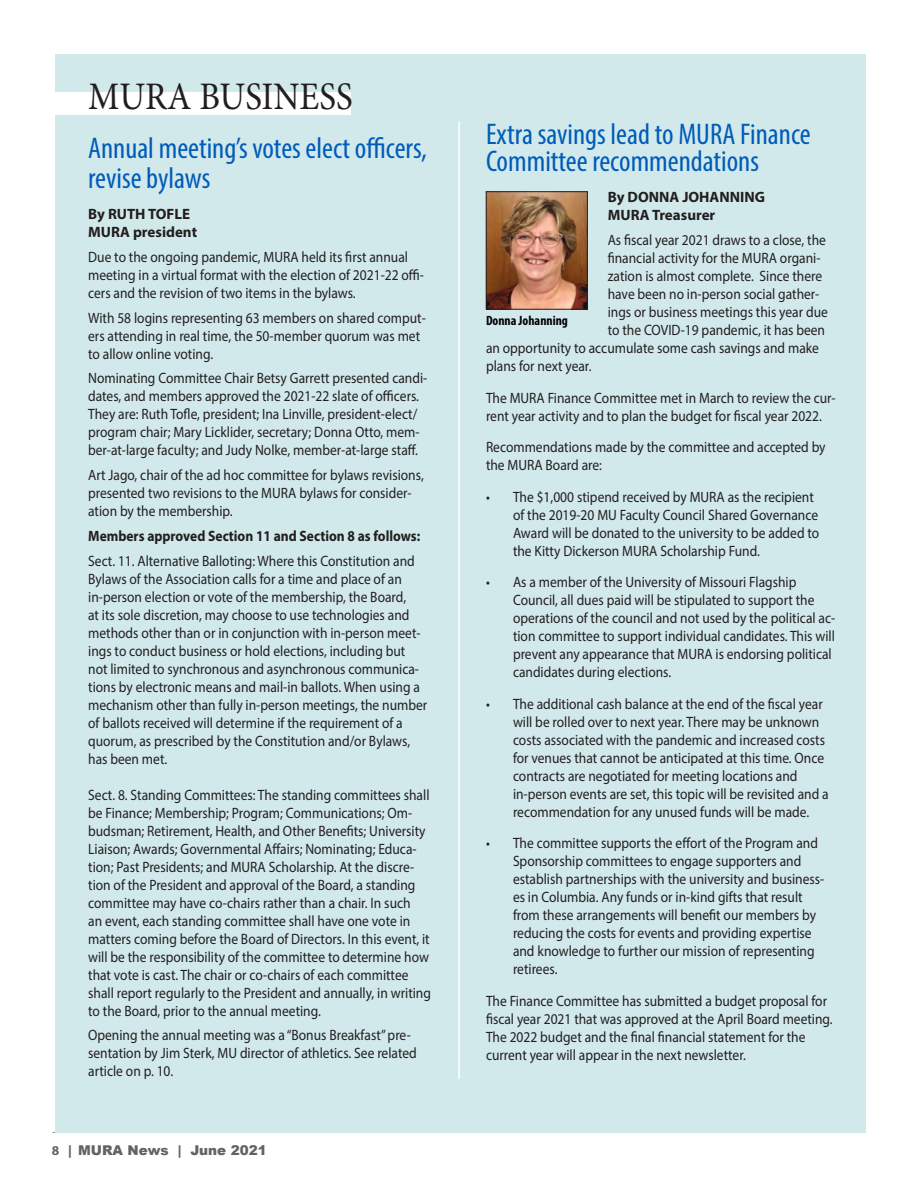
<style>
.page{position:relative;width:918px;height:1188px;background:#fff}
.page>*{position:absolute;margin:0;border:0;box-sizing:border-box;transform-origin:0 0}
.t1{font:39px "Minion Pro";color:#221e1f;scale:.9 1}
.t2{font:condensed 30px/30px "Myriad Pro";color:#005cb9}
.t3{font:15px/18px "Myriad Pro";color:#221e1f;scale:.9 1}
.t4{font:700 15px/18px "Myriad Pro";color:#221e1f}
.t5{font:700 15px "Myriad Pro";color:#221e1f;scale:.9 1}
.t6{font:900 13.5px "Arial";color:#626366}
.t7{font:700 condensed 13.5px "Myriad Pro";color:#000}
.s1{font-family:"Myriad Pro";font-weight:700}
</style>
<div class="page">
<hr style="left:53px;top:1132px;width:812px;height:1px;background:#939598">
<div style="left:55px;top:54px;width:810px;height:1078px;background:#d2e9eb"></div>
<div style="left:56px;top:92px;width:295px;height:22px;background:#fff"></div>
<img style="left:488px;top:194px;width:98px;height:113px">
<div style="left:486px;top:192px;width:102px;height:117px;border:1px solid #221e1f"></div>
<hr style="left:458px;top:121px;width:2px;height:958px;background:#fff">
<h1 class="t1" style="left:88px;top:70px;width:296px">MURA BUSINESS</h1>
<h2 class="t2" style="left:88px;top:132px;width:340px">Annual meeting’s votes elect officers, revise bylaws</h2>
<p class="t4" style="left:88px;top:205px;width:110px">By RUTH TOFLE<br>MURA president</p>
<p class="t3" style="left:88px;top:248px;width:375px">Due to the ongoing pandemic, MURA held its first annual meeting in a virtual format with the election of 2021-22 offi&shy;cers and the revision of two items in the bylaws.</p>
<p class="t3" style="left:88px;top:308px;width:377px">With 58 logins representing 63 members on shared comput&shy;ers attending in real time, the 50-member quorum was met to allow online voting.</p>
<p class="t3" style="left:88px;top:369px;width:378px">Nominating Committee Chair Betsy Garrett presented candi&shy;dates, and members approved the 2021-22 slate of officers.<br>They are: Ruth Tofle, president; Ina Linville, president-elect/ program chair; Mary Licklider, secretary; Donna Otto, mem&shy;ber-at-large faculty; and Judy Nolke, member-at-large staff.</p>
<p class="t3" style="left:88px;top:466px;width:374px">Art Jago, chair of the ad hoc committee for bylaws revisions, presented two revisions to the MURA bylaws for consider&shy;ation by the membership.</p>
<p class="t5" style="left:88px;top:526px;width:370px">Members approved Section 11 and Section 8 as follows:</p>
<p class="t3" style="left:88px;top:551px;width:378px">Sect. 11. Alternative Balloting: Where this Constitution and Bylaws of the Association calls for a time and place of an in-person election or vote of the membership, the Board,<br>at its sole discretion, may choose to use technologies and methods other than or in conjunction with in-person meet&shy;ings to conduct business or hold elections, including but not limited to synchronous and asynchronous communica&shy;tions by electronic means and mail-in ballots. When using a mechanism other than fully in-person meetings, the number of ballots received will determine if the requirement of a quorum, as prescribed by the Constitution and/or Bylaws, has been met.</p>
<p class="t3" style="left:88px;top:785px;width:382px">Sect. 8. Standing Committees: The standing committees shall be Finance; Membership; Program; Communications; Om&shy;budsman; Retirement, Health, and Other Benefits; University Liaison; Awards; Governmental Affairs; Nominating; Educa&shy;tion; Past Presidents; and MURA Scholarship. At the discre&shy;tion of the President and approval of the Board, a standing committee may have co-chairs rather than a chair. In such<br>an event, each standing committee shall have one vote in matters coming before the Board of Directors. In this event, it will be the responsibility of the committee to determine how that vote is cast. The chair or co-chairs of each committee shall report regularly to the President and annually, in writing to the Board, prior to the annual meeting.</p>
<p class="t3" style="left:88px;top:1026px;width:367px">Opening the annual meeting was a “Bonus Breakfast” pre&shy;sentation by Jim Sterk, MU director of athletics. See related article on p. 10.</p>
<p class="t6" style="left:52px;top:1140px;width:216px"><span class="s1">8</span> | MURA News | June 2021</p>
<h2 class="t2" style="left:486px;top:120px;width:326px;line-height:27px">Extra savings lead to MURA Finance<br>Committee recommendations</h2>
<p class="t4" style="left:608px;top:188px;width:159px">By DONNA JOHANNING<br>MURA Treasurer</p>
<p class="t3" style="left:608px;top:231px;width:244px">As fiscal year 2021 draws to a close, the</p>
<p class="t3" style="left:608px;top:249px;width:238px">financial activity for the MURA organi-</p>
<p class="t3" style="left:608px;top:267px;width:240px">zation is almost complete. Since there</p>
<p class="t3" style="left:608px;top:285px;width:237px">have been no in-person social gather-</p>
<p class="t3" style="left:608px;top:303px;width:246px">ings or business meetings this year due</p>
<p class="t3" style="left:608px;top:321px;width:243px">to the COVID-19 pandemic, it has been</p>
<p class="t3" style="left:486px;top:339px;width:372px">an opportunity to accumulate some cash savings and make</p>
<p class="t3" style="left:486px;top:357px;width:119px">plans for next year.</p>
<p class="t3" style="left:486px;top:388px;width:390px">The MURA Finance Committee met in March to review the cur&shy;rent year activity and to plan the budget for fiscal year 2022.</p>
<p class="t3" style="left:486px;top:438px;width:379px">Recommendations made by the committee and accepted by the MURA Board are:</p>
<p class="t3" style="left:513px;top:487px;width:342px;text-indent:-27px">• The $1,000 stipend received by MURA as the recipient of the 2019-20 MU Faculty Council Shared Governance Award will be donated to the university to be added to the Kitty Dickerson MURA Scholarship Fund.</p>
<p class="t3" style="left:513px;top:573px;width:360px;text-indent:-27px">• As a member of the University of Missouri Flagship Council, all dues paid will be stipulated to support the operations of the council and not used by the political ac&shy;tion committee to support individual candidates. This will prevent any appearance that MURA is endorsing political candidates during elections.</p>
<p class="t3" style="left:513px;top:694px;width:352px;text-indent:-27px">• The additional cash balance at the end of the fiscal year will be rolled over to next year. There may be unknown costs associated with the pandemic and increased costs for venues that cannot be anticipated at this time. Once contracts are negotiated for meeting locations and in-person events are set, this topic will be revisited and a recommendation for any unused funds will be made.</p>
<p class="t3" style="left:513px;top:834px;width:348px;text-indent:-27px">• The committee supports the effort of the Program and Sponsorship committees to engage supporters and establish partnerships with the university and business&shy;es in Columbia. Any funds or in-kind gifts that result from these arrangements will benefit our members by reducing the costs for events and providing expertise and knowledge to further our mission of representing retirees.</p>
<p class="t3" style="left:486px;top:991px;width:387px">The Finance Committee has submitted a budget proposal for fiscal year 2021 that was approved at the April Board meeting.<br>The 2022 budget and the final financial statement for the current year will appear in the next newsletter.</p>
<p class="t7" style="left:486px;top:312px;width:83px">Donna Johanning</p>
</div>
